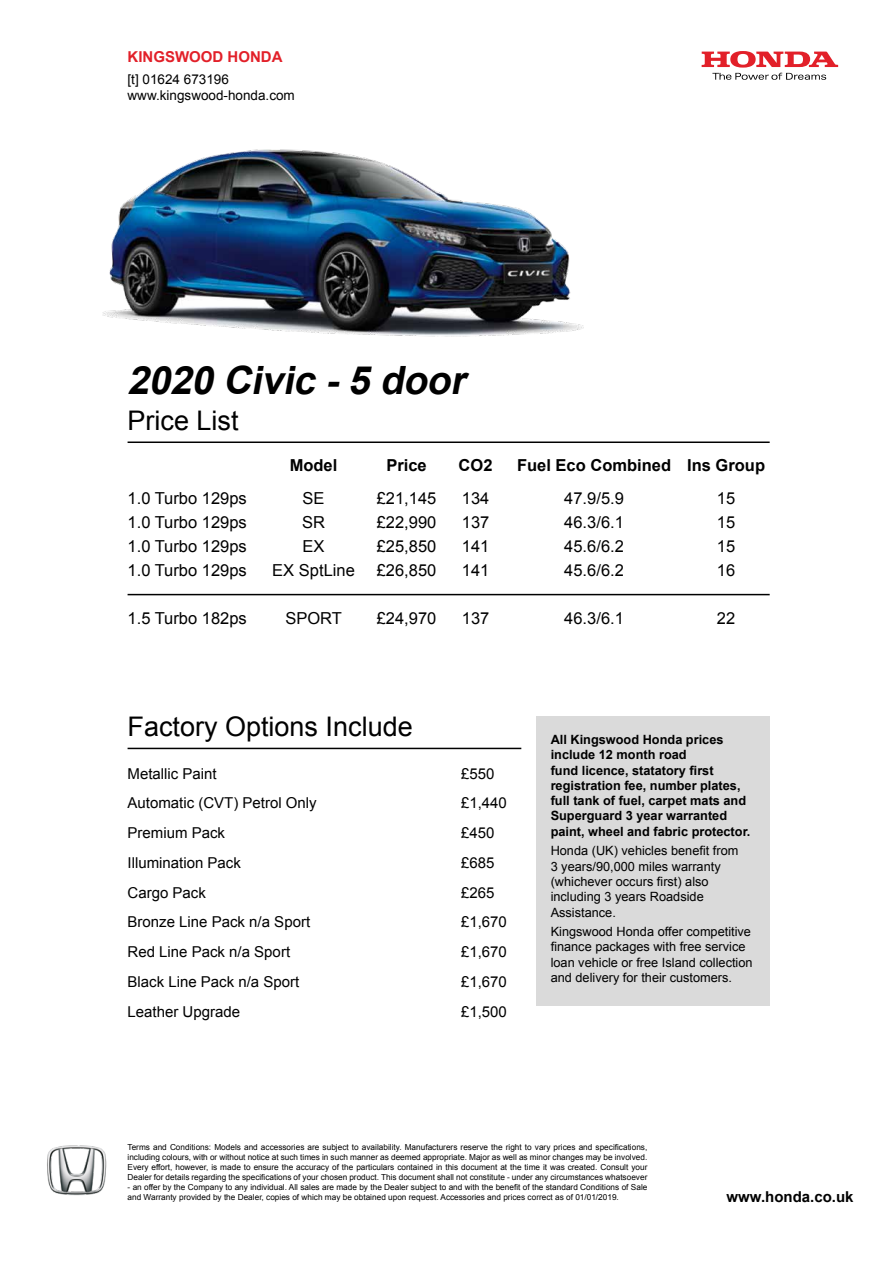
<style>
.page{position:relative;width:893px;height:1263px;background:#fff}
.page>*{position:absolute;margin:0;border:0;box-sizing:border-box;transform-origin:0 0}
.t1{font:italic 700 39px "Arial";color:#000}
.t2{font:27px "Arial";color:#000}
.t3{font:16.5px "Arial";color:#000}
.t4{font:700 16.5px "Arial";color:#000}
.t5{font:15px "Arial";color:#000}
.t6{font:700 15px "Arial";color:#000}
.t7{font:700 15px "Arial";color:#e22029}
.t8{font:13.5px/16.2px "Arial";color:#000}
.t9{font:12.75px/15.3px "Arial";color:#000}
.t10{font:700 12.75px/15.3px "Arial";color:#000}
.t11{font:8.25px/9.9px "Arial";color:#000;text-align:justify}
</style>
<div class="page">
<img style="left:102px;top:149px;width:481px;height:188px">
<hr style="left:128px;top:441px;width:642px;height:2px;background:#000">
<hr style="left:128px;top:594px;width:642px;height:1px;background:#000">
<div style="left:537px;top:716px;width:233px;height:290px;background:#dadada"></div>
<hr style="left:128px;top:748px;width:393px;height:1px;background:#000">
<svg style="left:702px;top:51px;width:136px;height:29px"></svg>
<img style="left:47px;top:1145px;width:60px;height:51px">
<h3 class="t7" style="left:128px;top:47px;width:156px">KINGSWOOD HONDA</h3>
<h3 class="t8" style="left:128px;top:72px;width:169px">[t] 01624 673196 www.kingswood-honda.com</h3>
<h1 class="t1" style="left:128px;top:355px;width:349px">2020 Civic -5 door</h1>
<h2 class="t2" style="left:128px;top:403px;width:113px">Price List</h2>
<h3 class="t4" style="left:290px;top:454px;width:49px">Model</h3>
<h3 class="t4" style="left:386px;top:454px;width:42px">Price</h3>
<h3 class="t4" style="left:459px;top:454px;width:35px">CO2</h3>
<h3 class="t4" style="left:517px;top:454px;width:249px">Fuel Eco Combined Ins Group</h3>
<h3 class="t3" style="left:128px;top:487px;width:121px">1.0 Turbo 129ps</h3>
<h3 class="t3" style="left:303px;top:487px;width:24px">SE</h3>
<h3 class="t3" style="left:377px;top:487px;width:61px">£21,145</h3>
<h3 class="t3" style="left:462px;top:487px;width:29px">134</h3>
<h3 class="t3" style="left:564px;top:487px;width:61px">47.9/5.9</h3>
<h3 class="t3" style="left:717px;top:487px;width:20px">15</h3>
<h3 class="t3" style="left:128px;top:511px;width:121px">1.0 Turbo 129ps</h3>
<h3 class="t3" style="left:302px;top:511px;width:24px">SR</h3>
<h3 class="t3" style="left:377px;top:511px;width:61px">£22,990</h3>
<h3 class="t3" style="left:462px;top:511px;width:29px">137</h3>
<h3 class="t3" style="left:564px;top:511px;width:61px">46.3/6.1</h3>
<h3 class="t3" style="left:717px;top:511px;width:20px">15</h3>
<h3 class="t3" style="left:128px;top:535px;width:121px">1.0 Turbo 129ps</h3>
<h3 class="t3" style="left:303px;top:535px;width:24px">EX</h3>
<h3 class="t3" style="left:377px;top:535px;width:61px">£25,850</h3>
<h3 class="t3" style="left:462px;top:535px;width:29px">141</h3>
<h3 class="t3" style="left:564px;top:535px;width:61px">45.6/6.2</h3>
<h3 class="t3" style="left:717px;top:535px;width:20px">15</h3>
<h3 class="t3" style="left:128px;top:559px;width:121px">1.0 Turbo 129ps</h3>
<h3 class="t3" style="left:272px;top:559px;width:84px">EX SptLine</h3>
<h3 class="t3" style="left:377px;top:559px;width:61px">£26,850</h3>
<h3 class="t3" style="left:462px;top:559px;width:29px">141</h3>
<h3 class="t3" style="left:564px;top:559px;width:61px">45.6/6.2</h3>
<h3 class="t3" style="left:717px;top:559px;width:20px">16</h3>
<h3 class="t3" style="left:128px;top:607px;width:121px">1.5 Turbo 182ps</h3>
<h3 class="t3" style="left:285px;top:607px;width:58px">SPORT</h3>
<h3 class="t3" style="left:377px;top:607px;width:61px">£24,970</h3>
<h3 class="t3" style="left:462px;top:607px;width:29px">137</h3>
<h3 class="t3" style="left:564px;top:607px;width:61px">46.3/6.1</h3>
<h3 class="t3" style="left:717px;top:607px;width:20px">22</h3>
<h2 class="t2" style="left:128px;top:709px;width:287px">Factory Options Include</h2>
<h3 class="t5" style="left:128px;top:763px;width:91px">Metallic Paint</h3>
<h3 class="t5" style="left:461px;top:763px;width:35px">£550</h3>
<h3 class="t5" style="left:128px;top:793px;width:191px">Automatic (CVT) Petrol Only</h3>
<h3 class="t5" style="left:461px;top:793px;width:47px">£1,440</h3>
<h3 class="t5" style="left:128px;top:823px;width:99px">Premium Pack</h3>
<h3 class="t5" style="left:461px;top:823px;width:35px">£450</h3>
<h3 class="t5" style="left:128px;top:853px;width:115px">Illumination Pack</h3>
<h3 class="t5" style="left:461px;top:853px;width:35px">£685</h3>
<h3 class="t5" style="left:128px;top:882px;width:80px">Cargo Pack</h3>
<h3 class="t5" style="left:461px;top:882px;width:35px">£265</h3>
<h3 class="t5" style="left:128px;top:912px;width:184px">Bronze Line Pack n/a Sport</h3>
<h3 class="t5" style="left:461px;top:912px;width:47px">£1,670</h3>
<h3 class="t5" style="left:128px;top:942px;width:164px">Red Line Pack n/a Sport</h3>
<h3 class="t5" style="left:461px;top:942px;width:47px">£1,670</h3>
<h3 class="t5" style="left:128px;top:972px;width:173px">Black Line Pack n/a Sport</h3>
<h3 class="t5" style="left:461px;top:972px;width:47px">£1,670</h3>
<h3 class="t5" style="left:128px;top:1001px;width:114px">Leather Upgrade</h3>
<h3 class="t5" style="left:461px;top:1001px;width:47px">£1,500</h3>
<h3 class="t10" style="left:551px;top:732px;width:201px">All Kingswood Honda prices include 12 month road<br>fund licence, statatory first registration fee, number plates, full tank of fuel, carpet mats and<br>Superguard 3 year warranted paint, wheel and fabric protector.</h3>
<h3 class="t9" style="left:551px;top:843px;width:189px">Honda (UK) vehicles benefit from<br>3 years/90,000 miles warranty (whichever occurs first) also including 3 years Roadside<br>Assistance.</h3>
<h3 class="t9" style="left:551px;top:924px;width:203px">Kingswood Honda offer competitive finance packages with free service loan vehicle or free Island collection and delivery for their customers.</h3>
<p class="t11" style="left:128px;top:1142px;width:521px">Terms and Conditions: Models and accessories are subject to availability. Manufacturers reserve the right to vary prices and specifications, including colours, with or without notice at such times in such manner as deemed appropriate. Major as well as minor changes may be involved.<br>Every effort, however, is made to ensure the accuracy of the particulars contained in this document at the time it was created. Consult your Dealer for details regarding the specifications of your chosen product. This document shall not constitute - under any circumstances whatsoever</p>
<p class="t11" style="left:128px;top:1182px;width:521px">- an offer by the Company to any individual. All sales are made by the Dealer subject to and with the benefit of the standard Conditions of Sale and Warranty provided by the Dealer, copies of which may be obtained upon request. Accessories and prices correct as of 01/01/2019.</p>
<h3 class="t6" style="left:727px;top:1187px;width:128px">www.honda.co.uk</h3>
</div>
